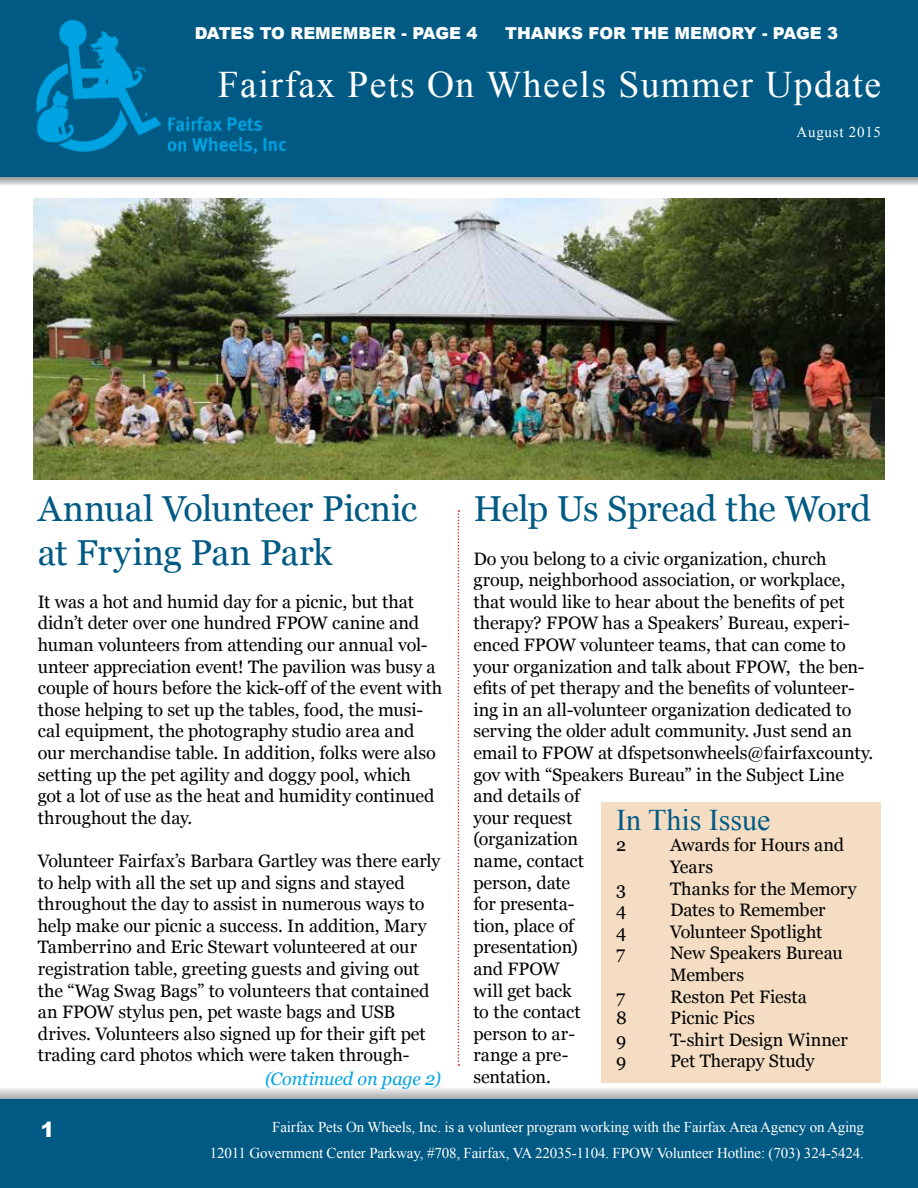
<style>
.page{position:relative;width:918px;height:1188px;background:#fff}
.page>*{position:absolute;margin:0;border:0;box-sizing:border-box;transform-origin:0 0}
.t1{font:37.5px "Times New Roman";letter-spacing:.04em;color:#fff}
.t2{font:36px/43.2px "Georgia";letter-spacing:-.015em;color:#005a84}
.t3{font:30px "Times New Roman";color:#005a84}
.t4{font:900 21px "Arial";color:#fff}
.t5{font:18px/21.6px "Georgia";letter-spacing:-.005em;color:#000}
.t6{font:italic 18px "Georgia";letter-spacing:-.01em;color:#00a4e3}
.t7{font:900 16.5px "Arial";color:#fff}
.t8{font:15px/25.5px "Times New Roman";letter-spacing:-.01em;color:#fff;text-align:right}
.t9{font:15px "Times New Roman";letter-spacing:.05em;color:#fff}
</style>
<div class="page">
<svg style="left:0;top:1088px;width:918px;height:12px;background:#bac3c7"></svg>
<div style="left:0;top:1100px;width:918px;height:88px;background:#005a84"></div>
<svg style="left:0;top:176px;width:918px;height:10px;background:#afb9bf"></svg>
<div style="left:0;top:0;width:918px;height:176px;background:#005a84"></div>
<img style="left:36px;top:19px;width:251px;height:135px">
<svg style="left:458px;top:510px;width:1px;height:556px"></svg>
<div style="left:601px;top:802px;width:279px;height:281px;background:#f4ddc3"></div>
<img style="left:33px;top:199px;width:851px;height:280px">
<p class="t7" style="left:195px;top:21px;width:284px">DATES TO REMEMBER - PAGE 4</p>
<p class="t7" style="left:505px;top:21px;width:335px">THANKS FOR THE MEMORY - PAGE 3</p>
<h1 class="t1" style="left:218px;top:60px;width:665px">Fairfax Pets On Wheels Summer Update</h1>
<p class="t9" style="left:797px;top:122px;width:86px">August 2015</p>
<h2 class="t2" style="left:38px;top:488px;width:381px">Annual Volunteer Picnic at Frying Pan Park</h2>
<p class="t5" style="left:38px;top:591px;width:406px">It was a hot and humid day for a picnic, but that didn’t deter over one hundred FPOW canine and human volunteers from attending our annual vol&shy;unteer appreciation event! The pavilion was busy a couple of hours before the kick-off of the event with those helping to set up the tables, food, the musi&shy;cal equipment, the photography studio area and our merchandise table. In addition, folks were also setting up the pet agility and doggy pool, which<br>got a lot of use as the heat and humidity continued throughout the day.</p>
<p class="t5" style="left:38px;top:850px;width:404px">Volunteer Fairfax’s Barbara Gartley was there early to help with all the set up and signs and stayed throughout the day to assist in numerous ways to help make our picnic a success. In addition, Mary Tamberrino and Eric Stewart volunteered at our registration table, greeting guests and giving out the “Wag Swag Bags” to volunteers that contained an FPOW stylus pen, pet waste bags and USB drives. Volunteers also signed up for their gift pet trading card photos which were taken through-</p>
<p class="t6" style="left:265px;top:1068px;width:177px">(Continued on page 2)</p>
<h2 class="t2" style="left:473px;top:488px;width:399px">Help Us Spread the Word</h2>
<p class="t5" style="left:473px;top:548px;width:402px">Do you belong to a civic organization, church group, neighborhood association, or workplace, that would like to hear about the benefits of pet therapy? FPOW has a Speakers’ Bureau, experi&shy;enced FPOW volunteer teams, that can come to your organization and talk about FPOW, the ben&shy;efits of pet therapy and the benefits of volunteer&shy;ing in an all-volunteer organization dedicated to serving the older adult community. Just send an email to FPOW at dfspetsonwheels@fairfaxcounty. gov with “Speakers Bureau” in the Subject Line and details of<br>your request<br>(organization<br>name, contact<br>person, date<br>for presenta-<br>tion, place of<br>presentation)<br>and FPOW<br>will get back<br>to the contact<br>person to ar-<br>range a pre-<br>sentation.</p>
<h3 class="t3" style="left:616px;top:800px;width:156px">In This Issue</h3>
<p class="t5" style="left:616px;top:835px;width:12px">2</p>
<p class="t5" style="left:670px;top:835px;width:175px">Awards for Hours and<br>Years</p>
<p class="t5" style="left:616px;top:878px;width:11px">3</p>
<p class="t5" style="left:670px;top:878px;width:188px">Thanks for the Memory</p>
<p class="t5" style="left:616px;top:899px;width:12px">4</p>
<p class="t5" style="left:670px;top:899px;width:157px">Dates to Remember</p>
<p class="t5" style="left:616px;top:921px;width:12px">4</p>
<p class="t5" style="left:670px;top:921px;width:154px">Volunteer Spotlight</p>
<p class="t5" style="left:616px;top:943px;width:11px">7</p>
<p class="t5" style="left:670px;top:943px;width:174px">New Speakers Bureau<br>Members</p>
<p class="t5" style="left:616px;top:986px;width:11px">7</p>
<p class="t5" style="left:670px;top:986px;width:138px">Reston Pet Fiesta</p>
<p class="t5" style="left:616px;top:1007px;width:12px">8</p>
<p class="t5" style="left:670px;top:1007px;width:86px">Picnic Pics</p>
<p class="t5" style="left:616px;top:1029px;width:12px">9</p>
<p class="t5" style="left:670px;top:1029px;width:179px">T-shirt Design Winner</p>
<p class="t5" style="left:616px;top:1051px;width:12px">9</p>
<p class="t5" style="left:670px;top:1051px;width:146px">Pet Therapy Study</p>
<p class="t4" style="left:40px;top:1114px;width:16px">1</p>
<p class="t8" style="left:210px;top:1114px;width:656px">Fairfax Pets On Wheels, Inc. is a volunteer program working with the Fairfax Area Agency on Aging<br>12011 Government Center Parkway, #708, Fairfax, VA 22035-1104. FPOW Volunteer Hotline: (703) 324-5424.</p>
</div>
